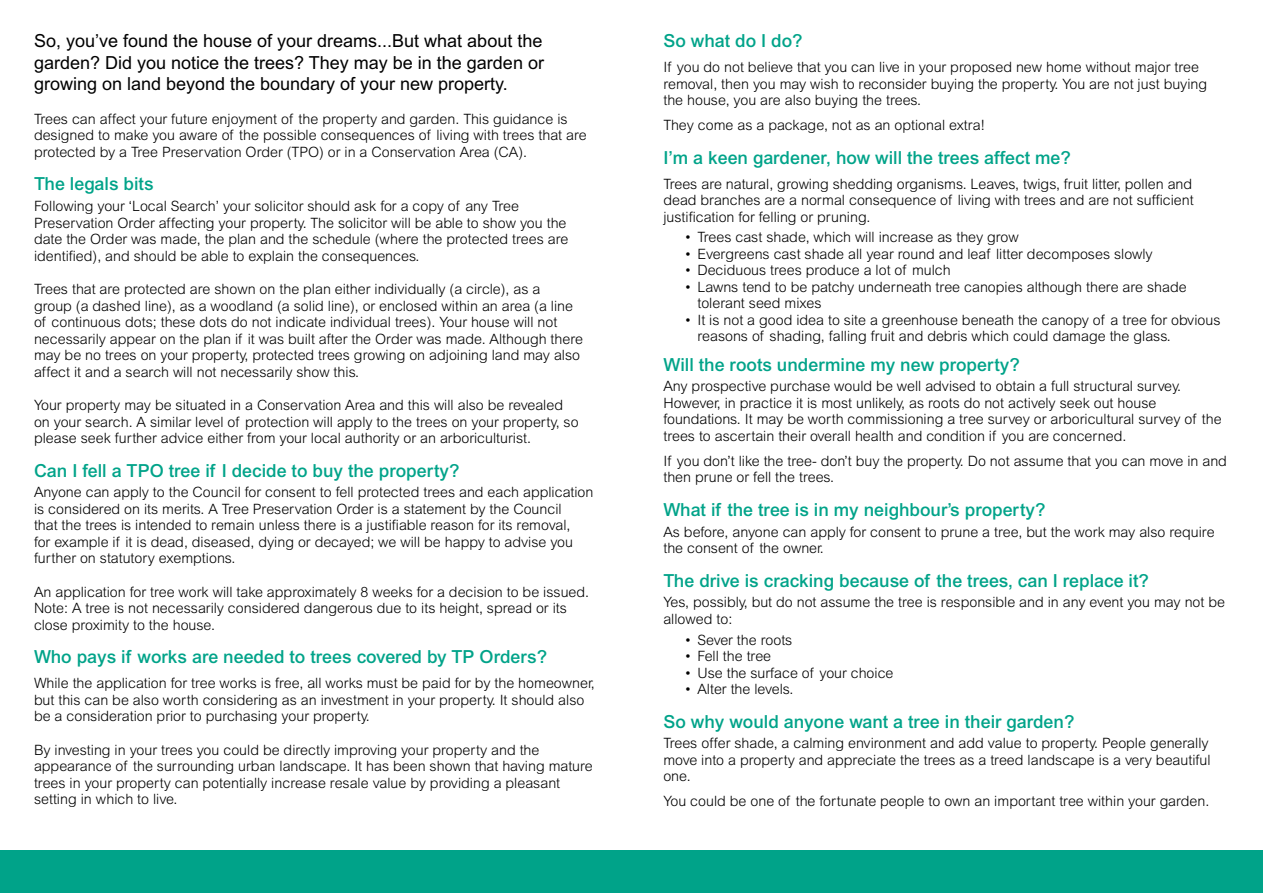
<style>
.page{position:relative;width:1263px;height:893px;background:#fff}
.page>*{position:absolute;margin:0;border:0;box-sizing:border-box;transform-origin:0 0}
.t1{font:500 18px "Arial MT Std";color:#00a389}
.t2{font:18px/21.6px "Arial MT Std";color:#000;text-align:justify}
.t3{font:300 14.25px/16.5px "Arial MT Std";color:#000}
</style>
<div class="page">
<div style="left:0;top:850px;width:1263px;height:43px;background:#00a389"></div>
<p class="t2" style="left:34px;top:30px;width:511px">So, you’ve found the house of your dreams...But what about the garden? Did you notice the trees? They may be in the garden or growing on land beyond the boundary of your new property.</p>
<p class="t3" style="left:34px;top:111px;width:554px">Trees can affect your future enjoyment of the property and garden. This guidance is designed to make you aware of the possible consequences of living with trees that are protected by a Tree Preservation Order (TPO) or in a Conservation Area (CA).</p>
<p class="t1" style="left:34px;top:173px;width:121px">The legals bits</p>
<p class="t3" style="left:34px;top:198px;width:536px">Following your ‘Local Search’ your solicitor should ask for a copy of any Tree Preservation Order affecting your property. The solicitor will be able to show you the date the Order was made, the plan and the schedule (where the protected trees are identified), and should be able to explain the consequences.</p>
<p class="t3" style="left:34px;top:281px;width:551px">Trees that are protected are shown on the plan either individually (a circle), as a<br>group (a dashed line), as a woodland (a solid line), or enclosed within an area (a line of continuous dots; these dots do not indicate individual trees). Your house will not necessarily appear on the plan if it was built after the Order was made. Although there may be no trees on your property, protected trees growing on adjoining land may also affect it and a search will not necessarily show this.</p>
<p class="t3" style="left:34px;top:397px;width:546px">Your property may be situated in a Conservation Area and this will also be revealed on your search. A similar level of protection will apply to the trees on your property, so please seek further advice either from your local authority or an arboriculturist.</p>
<p class="t1" style="left:34px;top:460px;width:427px">Can I fell a TPO tree if I decide to buy the property?</p>
<p class="t3" style="left:34px;top:484px;width:561px">Anyone can apply to the Council for consent to fell protected trees and each application is considered on its merits. A Tree Preservation Order is a statement by the Council<br>that the trees is intended to remain unless there is a justifiable reason for its removal,<br>for example if it is dead, diseased, dying or decayed; we will be happy to advise you further on statutory exemptions.</p>
<p class="t3" style="left:34px;top:584px;width:557px">An application for tree work will take approximately 8 weeks for a decision to be issued.<br>Note: A tree is not necessarily considered dangerous due to its height, spread or its close proximity to the house.</p>
<p class="t1" style="left:34px;top:646px;width:515px">Who pays if works are needed to trees covered by TP Orders?</p>
<p class="t3" style="left:34px;top:675px;width:562px">While the application for tree works is free, all works must be paid for by the homeowner, but this can be also worth considering as an investment in your property. It should also be a consideration prior to purchasing your property.</p>
<p class="t3" style="left:34px;top:742px;width:560px">By investing in your trees you could be directly improving your property and the appearance of the surrounding urban landscape. It has been shown that having mature trees in your property can potentially increase resale value by providing a pleasant setting in which to live.</p>
<p class="t1" style="left:663px;top:30px;width:141px">So what do I do?</p>
<p class="t3" style="left:663px;top:59px;width:545px">If you do not believe that you can live in your proposed new home without major tree removal, then you may wish to reconsider buying the property. You are not just buying the house, you are also buying the trees.</p>
<p class="t3" style="left:663px;top:117px;width:323px">They come as a package, not as an optional extra!</p>
<p class="t1" style="left:663px;top:147px;width:409px">I’m a keen gardener, how will the trees affect me?</p>
<p class="t3" style="left:663px;top:175px;width:532px;text-align:justify">Trees are natural, growing shedding organisms. Leaves, twigs, fruit litter, pollen and dead branches are a normal consequence of living with trees and are not sufficient justification for felling or pruning.</p>
<p class="t3" style="left:685px;top:229px;width:336px">• Trees cast shade, which will increase as they grow</p>
<p class="t3" style="left:685px;top:246px;width:470px">• Evergreens cast shade all year round and leaf litter decomposes slowly</p>
<p class="t3" style="left:685px;top:262px;width:267px">• Deciduous trees produce a lot of mulch</p>
<p class="t3" style="left:697px;top:279px;width:491px;text-indent:-13px">• Lawns tend to be patchy underneath tree canopies although there are shade tolerant seed mixes</p>
<p class="t3" style="left:697px;top:312px;width:525px;text-indent:-13px">• It is not a good idea to site a greenhouse beneath the canopy of a tree for obvious reasons of shading, falling fruit and debris which could damage the glass.</p>
<p class="t1" style="left:663px;top:354px;width:358px">Will the roots undermine my new property?</p>
<p class="t3" style="left:663px;top:378px;width:560px">Any prospective purchase would be well advised to obtain a full structural survey.<br>However, in practice it is most unlikely, as roots do not actively seek out house foundations. It may be worth commissioning a tree survey or arboricultural survey of the trees to ascertain their overall health and condition if you are concerned.</p>
<p class="t3" style="left:663px;top:453px;width:565px">If you don’t like the tree- don’t buy the property. Do not assume that you can move in and then prune or fell the trees.</p>
<p class="t1" style="left:663px;top:499px;width:384px">What if the tree is in my neighbour’s property?</p>
<p class="t3" style="left:663px;top:523px;width:553px">As before, anyone can apply for consent to prune a tree, but the work may also require the consent of the owner.</p>
<p class="t1" style="left:663px;top:570px;width:487px">The drive is cracking because of the trees, can I replace it?</p>
<p class="t3" style="left:663px;top:594px;width:563px">Yes, possibly, but do not assume the tree is responsible and in any event you may not be allowed to:</p>
<p class="t3" style="left:685px;top:631px;width:109px">• Sever the roots</p>
<p class="t3" style="left:685px;top:648px;width:88px">• Fell the tree</p>
<p class="t3" style="left:685px;top:664px;width:210px">• Use the surface of your choice</p>
<p class="t3" style="left:685px;top:681px;width:110px">• Alter the levels.</p>
<p class="t1" style="left:663px;top:711px;width:413px">So why would anyone want a tree in their garden?</p>
<p class="t3" style="left:663px;top:735px;width:549px">Trees offer shade, a calming environment and add value to property. People generally move into a property and appreciate the trees as a treed landscape is a very beautiful one.</p>
<p class="t3" style="left:663px;top:793px;width:547px">You could be one of the fortunate people to own an important tree within your garden.</p>
</div>
